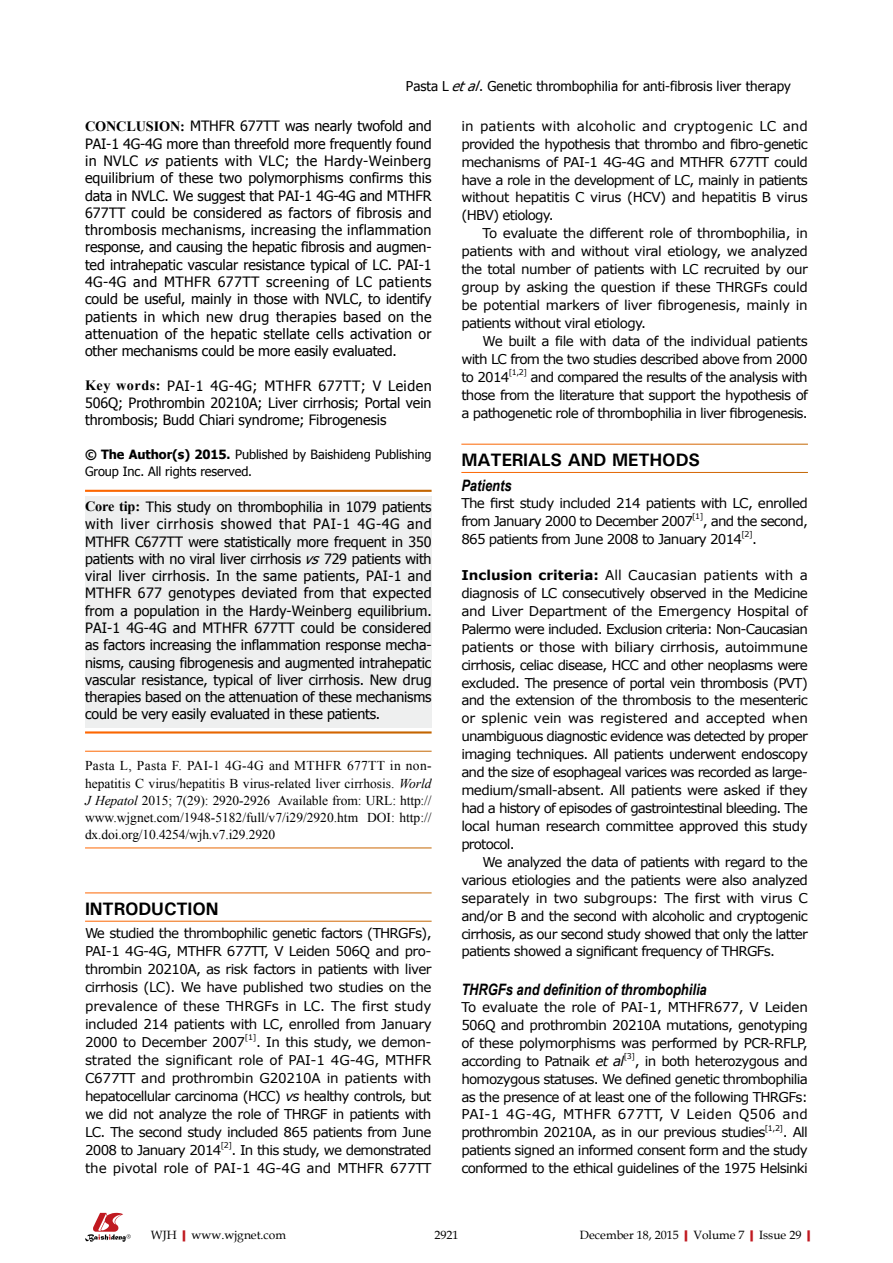
<style>
.page{position:relative;width:893px;height:1263px;background:#fff}
.page>*{position:absolute;margin:0;border:0;box-sizing:border-box;transform-origin:0 0}
.t1{font:700 18px "Univers";letter-spacing:-.01em;color:#000}
.t2{font:italic 700 15.75px "Arial Narrow";color:#000}
.t3{font:14.25px/17.2px "Tahoma";letter-spacing:-.01em;color:#000;text-align:justify}
.t4{font:13.5px/18px "Verdana";letter-spacing:-.05em;color:#000}
.t5{font:13.5px/17.2px "Times New Roman";color:#000;text-align:justify}
.t6{font:13.5px "Verdana";letter-spacing:-.03em;color:#000}
.t7{font:13.5px/18px "Verdana";letter-spacing:-.015em;color:#000;text-align:right}
.t8{font:13.5px "Verdana";letter-spacing:-.02em;color:#000}
.t9{font:13.5px "Verdana";letter-spacing:.005em;color:#000}
.t10{font:13.5px "Verdana";letter-spacing:-.025em;color:#000}
.t11{font:13.5px "Tahoma";color:#000}
.t12{font:13.5px "Verdana";letter-spacing:-.005em;color:#000}
.t13{font:12.75px/17.2px "Tahoma";letter-spacing:-.005em;color:#000}
.t14{font:12px "Book Antiqua";color:#000}
.t15{font:7.8px "Verdana";color:#000}
.s1{font-style:italic}
.s2{font-family:"Times New Roman";font-weight:700}
.s3{font-weight:700}
.s4{font-weight:700;color:#c01920}
</style>
<div class="page">
<div style="left:85px;top:496px;width:347px;height:231px;background:#eeefef"></div>
<svg style="left:85px;top:1213px;width:46px;height:29px"></svg>
<p class="t11" style="left:406px;top:77px;width:386px">Pasta L <span class="s1">etal</span>. Genetic thrombophilia for anti-fibrosis liver therapy</p>
<p class="t3" style="left:85px;top:117px;width:348px"><span class="s2">CONCLUSION:</span> MTHFR 677TT was nearly twofold and PAI-1 4G-4G more than threefold more frequently found in NVLC <span class="s1">vs</span> patients with VLC; the Hardy-Weinberg equilibrium of these two polymorphisms confirms this data in NVLC. We suggest that PAI-1 4G-4G and MTHFR 677TT could be considered as factors of fibrosis and thrombosis mechanisms, increasing the inflam- mation response, and causing the hepatic fibrosis and augmen&shy;ted intrahepatic vascular resistance typical of LC. PAI-1<br>4G-4G and MTHFR 677TT screening of LC patients could be useful, mainly in those with NVLC, to identify patients in which new drug therapies based on the attenuation of the hepatic stellate cells activation or other mechanisms could be more easily evaluated.</p>
<p class="t3" style="left:85px;top:376px;width:348px"><span class="s2">Key words:</span> PAI-1 4G-4G; MTHFR 677TT; V Leiden 506Q; Prothrombin 20210A; Liver cirrhosis; Portal vein thrombosis; Budd Chiari syndrome; Fibrogenesis</p>
<p class="t13" style="left:85px;top:445px;width:348px"><span class="s3">© The Author(s) 2015.</span> Published by Baishideng Publishing<br>Group Inc. All rights reserved.</p>
<p class="t3" style="left:85px;top:497px;width:348px"><span class="s2">Core tip:</span> This study on thrombophilia in 1079 patients with liver cirrhosis showed that PAI-1 4G-4G and MTHFR C677TT were statistically more frequent in 350 patients with no viral liver cirrhosis <span class="s1">vs</span>729 patients with viral liver cirrhosis. In the same patients, PAI-1 and MTHFR 677 genotypes deviated from that expected from a population in the Hardy-Weinberg equilibrium.<br>PAI-1 4G-4G and MTHFR 677TT could be considered as factors increasing the inflammation response mecha&shy;nisms, causing fibrogenesis and augmented intrahepatic vascular resistance, typical of liver cirrhosis. New drug therapies based on the attenuation of these mechanisms could be very easily evaluated in these patients.</p>
<p class="t5" style="left:85px;top:757px;width:348px">Pasta L, Pasta F. PAI-1 4G-4G and MTHFR 677TT in non&shy;hepatitis C virus/hepatitis B virus-related liver cirrhosis. <span class="s1">World J Hepatol</span> 2015; 7(29): 2920-2926 Available from: URL: http:// www.wjgnet.com/1948-5182/full/v7/i29/2920.htm DOI: http:// dx.doi.org/10.4254/wjh.v7.i29.2920</p>
<p class="t1" style="left:85px;top:897px;width:135px">INTRODUCTION</p>
<p class="t4" style="left:85px;top:924px;width:348px">We studied the thrombophilic genetic factors (THRGFs), PAI-1 4G-4G, MTHFR 677TT, V Leiden 506Q and pro&shy;thrombin 20210A, as risk factors in patients with liver cirrhosis (LC). We have published two studies on the prevalence of these THRGFs in LC. The first study included 214 patients with LC, enrolled from January 2000 to December 2007</p>
<p class="t15" style="left:245px;top:1032px;width:13px">[1]</p>
<p class="t4" style="left:85px;top:1033px;width:348px;text-indent:171px">. In this study, we demon&shy;strated the significant role of PAI-1 4G-4G, MTHFR C677TT and prothrombin G20210A in patients with hepatocellular carcinoma (HCC) <span class="s1">vs</span> healthy controls, but we did not analyze the role of THRGF in patients with LC. The second study included 865 patients from June 2008 to January 2014</p>
<p class="t15" style="left:221px;top:1140px;width:13px">[2]</p>
<p class="t7" style="left:85px;top:1141px;width:348px">. In this study, we demonstrated<br>the pivotal role of PAI-1 4G-4G and MTHFR 677TT</p>
<p class="t9" style="left:461px;top:117px;width:348px">in patients with alcoholic and cryptogenic LC and</p>
<p class="t4" style="left:461px;top:135px;width:348px">provided the hypothesis that thrombo and fibro-genetic</p>
<p class="t4" style="left:461px;top:153px;width:348px">mechanisms of PAI-1 4G-4G and MTHFR 677TT could</p>
<p class="t4" style="left:461px;top:170px;width:348px">have a role in the development of LC, mainly in patients</p>
<p class="t6" style="left:461px;top:188px;width:348px">without hepatitis C virus (HCV) and hepatitis B virus</p>
<p class="t4" style="left:461px;top:206px;width:94px">(HBV) etiology.</p>
<p class="t6" style="left:483px;top:224px;width:327px">To evaluate the different role of thrombophilia, in</p>
<p class="t6" style="left:461px;top:242px;width:348px">patients with and without viral etiology, we analyzed</p>
<p class="t4" style="left:461px;top:260px;width:348px">the total number of patients with LC recruited by our</p>
<p class="t10" style="left:461px;top:278px;width:348px">group by asking the question if these THRGFs could</p>
<p class="t8" style="left:461px;top:296px;width:348px">be potential markers of liver fibrogenesis, mainly in</p>
<p class="t4" style="left:461px;top:314px;width:186px">patients without viral etiology.</p>
<p class="t4" style="left:483px;top:332px;width:327px">We built a file with data of the individual patients</p>
<p class="t4" style="left:461px;top:350px;width:348px">with LC from the two studies described above from 2000</p>
<p class="t4" style="left:461px;top:368px;width:50px">to 2014</p>
<p class="t15" style="left:509px;top:367px;width:20px">[1,2]</p>
<p class="t4" style="left:461px;top:368px;width:348px;text-align:justify;text-indent:69px">and compared the results of the analysis with those from the literature that support the hypothesis of a pathogenetic role of thrombophilia in liver fibrogenesis.</p>
<p class="t1" style="left:461px;top:448px;width:240px">MATERIALS AND METHODS</p>
<p class="t2" style="left:461px;top:474px;width:52px">Patients</p>
<p class="t4" style="left:461px;top:494px;width:348px">The first study included 214 patients with LC, enrolled from January 2000 to December 2007</p>
<p class="t15" style="left:692px;top:511px;width:13px">[1]</p>
<p class="t4" style="left:461px;top:512px;width:348px;text-indent:241px">, and the second,<br>865 patients from June 2008 to January 2014</p>
<p class="t15" style="left:741px;top:529px;width:13px">[2]</p>
<p class="t4" style="left:752px;top:530px;width:6px">.</p>
<p class="t9" style="left:461px;top:566px;width:348px"><span class="s3">Inclusion criteria:</span> All Caucasian patients with a</p>
<p class="t4" style="left:461px;top:584px;width:348px">diagnosis of LC consecutively observed in the Medicine</p>
<p class="t10" style="left:461px;top:602px;width:348px">and Liver Department of the Emergency Hospital of</p>
<p class="t4" style="left:461px;top:620px;width:348px">Palermo were included. Exclusion criteria: Non-Caucasian</p>
<p class="t8" style="left:461px;top:637px;width:348px">patients or those with biliary cirrhosis, autoimmune</p>
<p class="t4" style="left:461px;top:655px;width:348px">cirrhosis, celiac disease, HCC and other neoplasms were</p>
<p class="t4" style="left:461px;top:673px;width:348px">excluded. The presence of portal vein thrombosis (PVT)</p>
<p class="t4" style="left:461px;top:691px;width:348px">and the extension of the thrombosis to the mesenteric</p>
<p class="t12" style="left:461px;top:709px;width:348px">or splenic vein was registered and accepted when</p>
<p class="t4" style="left:461px;top:727px;width:348px">unambiguous diagnostic evidence was detected by proper</p>
<p class="t4" style="left:461px;top:745px;width:348px">imaging techniques. All patients underwent endoscopy</p>
<p class="t4" style="left:461px;top:763px;width:348px">and the size of esophageal varices was recorded as large-</p>
<p class="t4" style="left:461px;top:781px;width:348px">medium/small-absent. All patients were asked if they</p>
<p class="t4" style="left:461px;top:799px;width:348px">had a history of episodes of gastrointestinal bleeding. The</p>
<p class="t4" style="left:461px;top:817px;width:348px">local human research committee approved this study</p>
<p class="t4" style="left:461px;top:835px;width:55px">protocol.</p>
<p class="t4" style="left:483px;top:853px;width:327px">We analyzed the data of patients with regard to the</p>
<p class="t4" style="left:461px;top:871px;width:348px">various etiologies and the patients were also analyzed</p>
<p class="t7" style="left:461px;top:888px;width:348px">separately in two subgroups: The first with virus C</p>
<p class="t4" style="left:461px;top:906px;width:348px">and/or B and the second with alcoholic and cryptogenic</p>
<p class="t4" style="left:461px;top:924px;width:348px">cirrhosis, as our second study showed that only the latter</p>
<p class="t4" style="left:461px;top:942px;width:315px">patients showed a significant frequency of THRGFs.</p>
<p class="t2" style="left:461px;top:977px;width:247px">THRGFs and definition of thrombophilia</p>
<p class="t4" style="left:461px;top:998px;width:348px;text-align:justify">To evaluate the role of PAI-1, MTHFR677, V Leiden 506Q and prothrombin 20210A mutations, genotyping of these polymorphisms was performed by PCR-RFLP, according to Patnaik <span class="s1">et al</span></p>
<p class="t15" style="left:624px;top:1051px;width:13px">[3]</p>
<p class="t4" style="left:461px;top:1051px;width:348px;text-align:justify;text-indent:173px">, in both heterozygous and homozygous statuses. We defined genetic thrombophilia as the presence of at least one of the following THRGFs:<br>PAI-1 4G-4G, MTHFR 677TT, V Leiden Q506 and prothrombin 20210A, as in our previous studies</p>
<p class="t15" style="left:765px;top:1122px;width:20px">[1,2]</p>
<p class="t4" style="left:461px;top:1123px;width:348px;text-align:justify;text-indent:321px">. All patients signed an informed consent form and the study conformed to the ethical guidelines of the 1975 Helsinki</p>
<p class="t14" style="left:151px;top:1226px;width:137px">WJH<span class="s4">|</span>www.wjgnet.com</p>
<p class="t14" style="left:434px;top:1226px;width:25px">2921</p>
<p class="t14" style="left:580px;top:1226px;width:237px">December 18, 2015<span class="s4">|</span>Volume 7<span class="s4">|</span>Issue 29<span class="s4">|</span></p>
</div>
